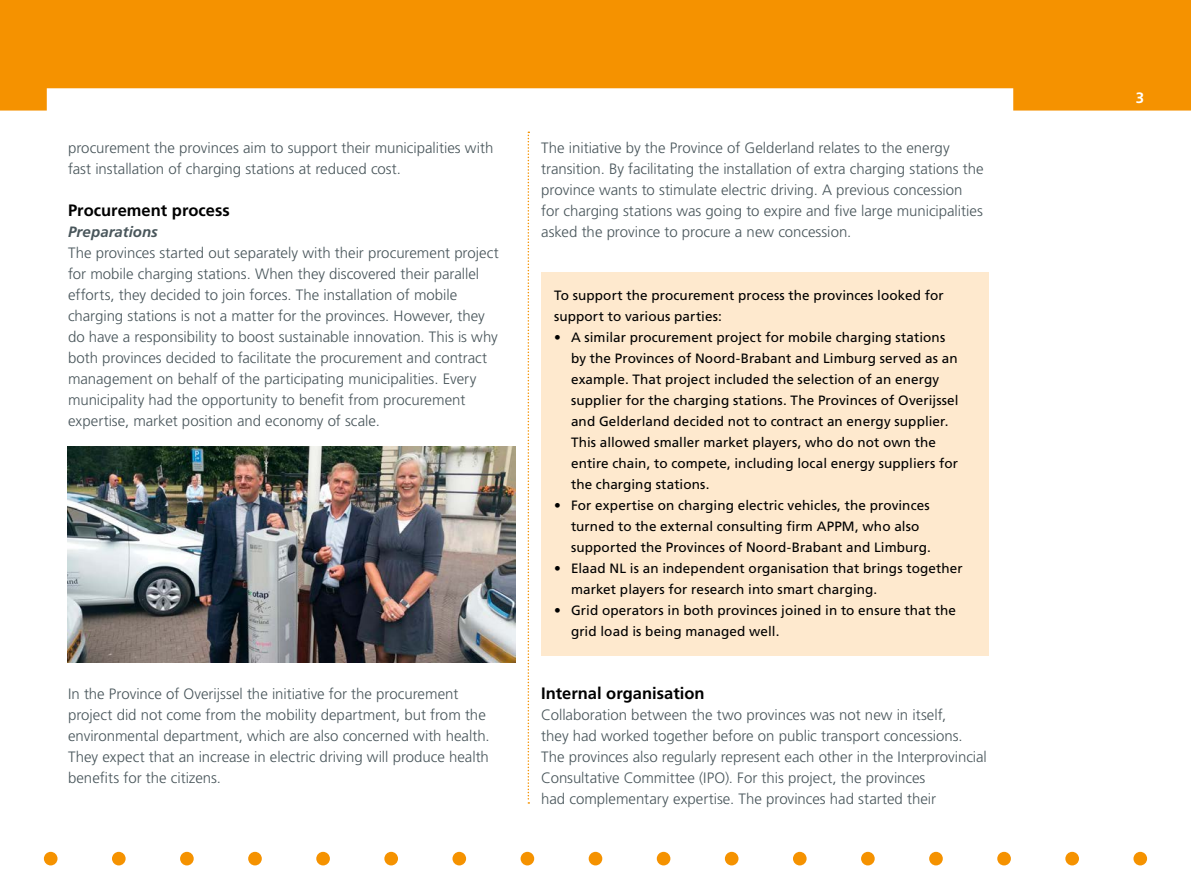
<style>
.page{position:relative;width:1191px;height:893px;background:#fff}
.page>*{position:absolute;margin:0;border:0;box-sizing:border-box;transform-origin:0 0}
.P_HR_Tussenkop{font:700 16.5px "Frutiger LT Std";color:#000}
.P_HR_Broodtekst{font:300 15px/21px "Frutiger LT Std";color:#49565b}
.P_HR_Tussenkop_cursi{font:italic 700 15px "Frutiger LT Std";letter-spacing:.005em;color:#49565b}
.t1{font:700 15px "Frutiger LT Std";color:#fff}
.P_HR_Kadertekst_Oran{font:13.5px/21px "Frutiger LT Std";letter-spacing:.005em;color:#000}
</style>
<div class="page">
<div style="left:44px;top:852px;width:13px;height:13px;background:#f59200;border-radius:50%"></div>
<div style="left:112px;top:852px;width:14px;height:13px;background:#f59200;border-radius:50%"></div>
<div style="left:180px;top:852px;width:14px;height:13px;background:#f59200;border-radius:50%"></div>
<div style="left:248px;top:852px;width:14px;height:13px;background:#f59200;border-radius:50%"></div>
<div style="left:316px;top:852px;width:14px;height:13px;background:#f59200;border-radius:50%"></div>
<div style="left:384px;top:852px;width:14px;height:13px;background:#f59200;border-radius:50%"></div>
<div style="left:452px;top:852px;width:14px;height:13px;background:#f59200;border-radius:50%"></div>
<div style="left:520px;top:852px;width:14px;height:13px;background:#f59200;border-radius:50%"></div>
<div style="left:588px;top:852px;width:14px;height:13px;background:#f59200;border-radius:50%"></div>
<div style="left:657px;top:852px;width:13px;height:13px;background:#f59200;border-radius:50%"></div>
<div style="left:725px;top:852px;width:13px;height:13px;background:#f59200;border-radius:50%"></div>
<div style="left:793px;top:852px;width:13px;height:13px;background:#f59200;border-radius:50%"></div>
<div style="left:861px;top:852px;width:13px;height:13px;background:#f59200;border-radius:50%"></div>
<div style="left:929px;top:852px;width:13px;height:13px;background:#f59200;border-radius:50%"></div>
<div style="left:997px;top:852px;width:14px;height:13px;background:#f59200;border-radius:50%"></div>
<div style="left:1065px;top:852px;width:14px;height:13px;background:#f59200;border-radius:50%"></div>
<div style="left:1133px;top:852px;width:14px;height:13px;background:#f59200;border-radius:50%"></div>
<svg style="left:527px;top:132px;width:2px;height:672px"></svg>
<svg style="left:0;top:0;width:1191px;height:111px;fill:#f59200"></svg>
<img style="left:68px;top:446px;width:447px;height:217px">
<div style="left:541px;top:272px;width:447px;height:69px;background:#fee9ce"></div>
<div style="left:541px;top:314px;width:447px;height:195px;background:#fee9ce"></div>
<div style="left:541px;top:482px;width:447px;height:90px;background:#fee9ce"></div>
<div style="left:541px;top:545px;width:447px;height:69px;background:#fee9ce"></div>
<div style="left:541px;top:587px;width:447px;height:69px;background:#fee9ce"></div>
<p class="P_HR_Broodtekst" style="left:68px;top:137px;width:427px">procurement the provinces aim to support their municipalities with fast installation of charging stations at reduced cost.</p>
<h5 class="P_HR_Tussenkop" style="left:68px;top:200px;width:163px">Procurement process</h5>
<h6 class="P_HR_Tussenkop_cursi" style="left:68px;top:223px;width:91px">Preparations</h6>
<p class="P_HR_Broodtekst" style="left:68px;top:242px;width:432px">The provinces started out separately with their procurement project for mobile charging stations. When they discovered their parallel efforts, they decided to join forces. The installation of mobile charging stations is not a matter for the provinces. However, they do have a responsibility to boost sustainable innovation. This is why both provinces decided to facilitate the procurement and contract management on behalf of the participating municipalities. Every municipality had the opportunity to benefit from procurement expertise, market position and economy of scale.</p>
<p class="P_HR_Broodtekst" style="left:68px;top:683px;width:423px">In the Province of Overijssel the initiative for the procurement project did not come from the mobility department, but from the environmental department, which are also concerned with health.<br>They expect that an increase in electric driving will produce health benefits for the citizens.</p>
<p class="P_HR_Broodtekst" style="left:541px;top:137px;width:444px">The initiative by the Province of Gelderland relates to the energy transition. By facilitating the installation of extra charging stations the province wants to stimulate electric driving. A previous concession for charging stations was going to expire and five large municipalities asked the province to procure a new concession.</p>
<p class="P_HR_Kadertekst_Oran" style="left:554px;top:284px;width:391px">To support the procurement process the provinces looked for support to various parties:</p>
<p class="P_HR_Kadertekst_Oran" style="left:571px;top:326px;width:389px;text-indent:-17px">• A similar procurement project for mobile charging stations by the Provinces of Noord-Brabant and Limburg served as an example. That project included the selection of an energy supplier for the charging stations. The Provinces of Overijssel and Gelderland decided not to contract an energy supplier.<br>This allowed smaller market players, who do not own the entire chain, to compete, including local energy suppliers for the charging stations.</p>
<p class="P_HR_Kadertekst_Oran" style="left:571px;top:494px;width:361px;text-indent:-17px">• For expertise on charging electric vehicles, the provinces turned to the external consulting firm APPM, who also supported the Provinces of Noord-Brabant and Limburg.</p>
<p class="P_HR_Kadertekst_Oran" style="left:571px;top:557px;width:393px;text-indent:-17px">• Elaad NL is an independent organisation that brings together market players for research into smart charging.</p>
<p class="P_HR_Kadertekst_Oran" style="left:571px;top:599px;width:386px;text-indent:-17px">• Grid operators in both provinces joined in to ensure that the grid load is being managed well.</p>
<h5 class="P_HR_Tussenkop" style="left:541px;top:683px;width:165px">Internal organisation</h5>
<p class="P_HR_Broodtekst" style="left:541px;top:704px;width:447px">Collaboration between the two provinces was not new in itself,<br>they had worked together before on public transport concessions.<br>The provinces also regularly represent each other in the Interprovincial Consultative Committee (IPO). For this project, the provinces<br>had complementary expertise. The provinces had started their</p>
<p class="t1" style="left:1135px;top:89px;width:10px">3</p>
</div>
